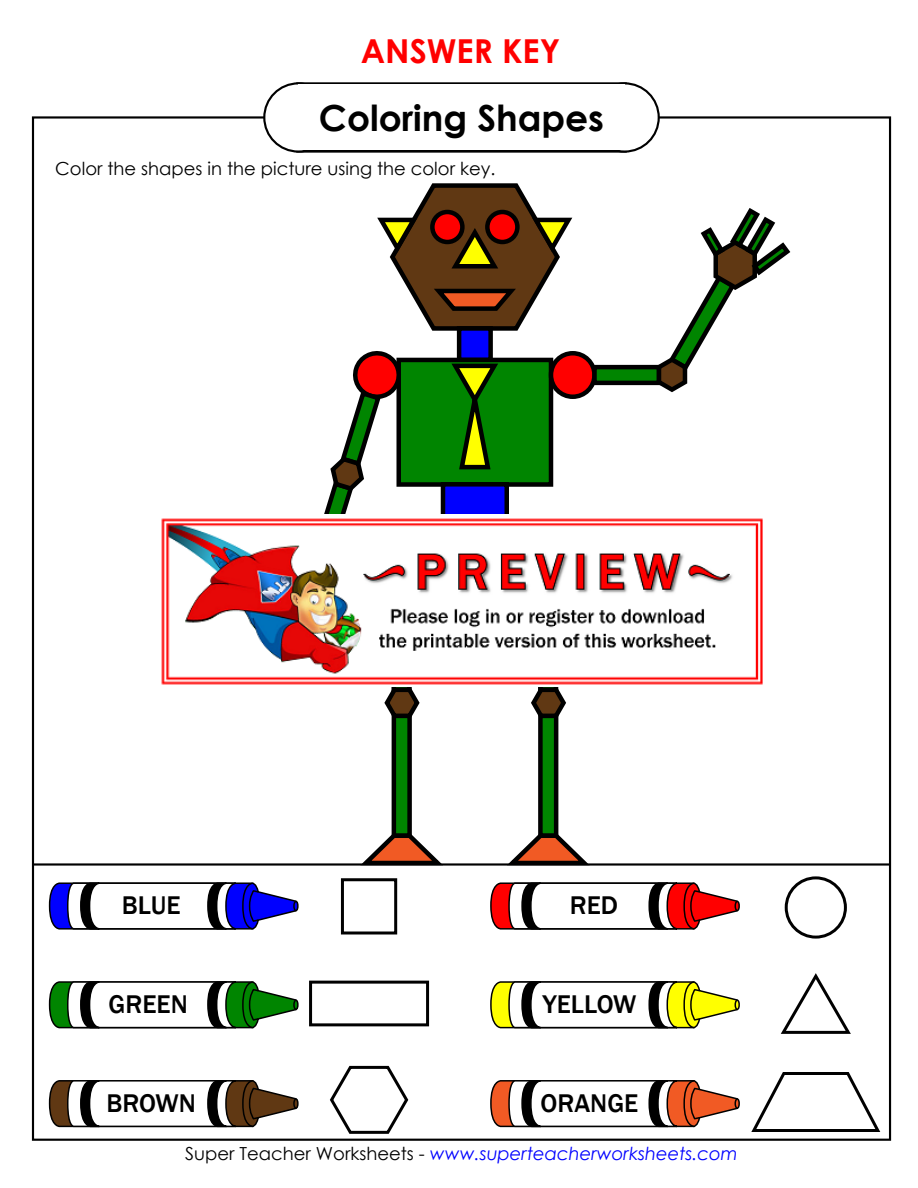
<style>
.page{position:relative;width:918px;height:1188px;background:#fff}
.page>*{position:absolute;margin:0;border:0;box-sizing:border-box;transform-origin:0 0}
.t1{font:700 36px "Century Gothic";color:#000}
.t2{font:700 33px "Century Gothic";color:#f00}
.t3{font:500 26.25px "Franklin Gothic";color:#000}
.t4{font:italic 18px "Century Gothic";color:#00f}
.t5{font:18px "Century Gothic";color:#000}
.s1{font-style:normal;color:#000}
</style>
<div class="page">
<div style="left:589px;top:82px;width:71px;height:71px;border:4px solid #000;border-radius:50%"></div>
<div style="left:296px;top:82px;width:331px;height:71px;border:4px solid #000"></div>
<div style="left:263px;top:82px;width:71px;height:71px;border:4px solid #000;border-radius:50%"></div>
<div style="left:592px;top:84px;width:66px;height:66px;background:#fff;border-radius:50%"></div>
<div style="left:298px;top:84px;width:327px;height:66px;background:#fff"></div>
<div style="left:265px;top:84px;width:66px;height:66px;background:#fff;border-radius:50%"></div>
<svg style="left:49px;top:882px;width:250px;height:48px"></svg>
<div style="left:341px;top:878px;width:56px;height:56px;background:#fff;border:3px solid #000"></div>
<svg style="left:49px;top:981px;width:250px;height:48px"></svg>
<div style="left:309px;top:981px;width:120px;height:45px;background:#fff;border:3px solid #000"></div>
<svg style="left:49px;top:1080px;width:250px;height:48px"></svg>
<svg style="left:330px;top:1065px;width:79px;height:69px"></svg>
<svg style="left:490px;top:882px;width:250px;height:48px"></svg>
<div style="left:785px;top:876px;width:62px;height:63px;border:3px solid #000;border-radius:50%"></div>
<svg style="left:490px;top:981px;width:250px;height:48px"></svg>
<svg style="left:780px;top:973px;width:71px;height:61px"></svg>
<svg style="left:490px;top:1080px;width:250px;height:48px"></svg>
<svg style="left:751px;top:1072px;width:130px;height:60px"></svg>
<hr style="left:33px;top:863px;width:857px;height:3px;background:#000">
<svg style="left:256px;top:183px;width:538px;height:683px"></svg>
<img style="left:161px;top:514px;width:604px;height:172px">
<h2 class="t2" style="left:361px;top:26px;width:201px">ANSWER KEY</h2>
<h1 class="t1" style="left:319px;top:90px;width:287px">Coloring Shapes</h1>
<p class="t5" style="left:55px;top:155px;width:442px">Color the shapes in the picture using the color key.</p>
<h3 class="t3" style="left:122px;top:889px;width:60px">BLUE</h3>
<h3 class="t3" style="left:570px;top:889px;width:50px">RED</h3>
<h3 class="t3" style="left:109px;top:988px;width:81px">GREEN</h3>
<h3 class="t3" style="left:542px;top:988px;width:95px">YELLOW</h3>
<h3 class="t3" style="left:106px;top:1087px;width:91px">BROWN</h3>
<h3 class="t3" style="left:541px;top:1087px;width:99px">ORANGE</h3>
<p class="t4" style="left:185px;top:1141px;width:554px"><span class="s1">Super Teacher Worksheets -</span> www.superteacherworksheets.com</p>
</div>
